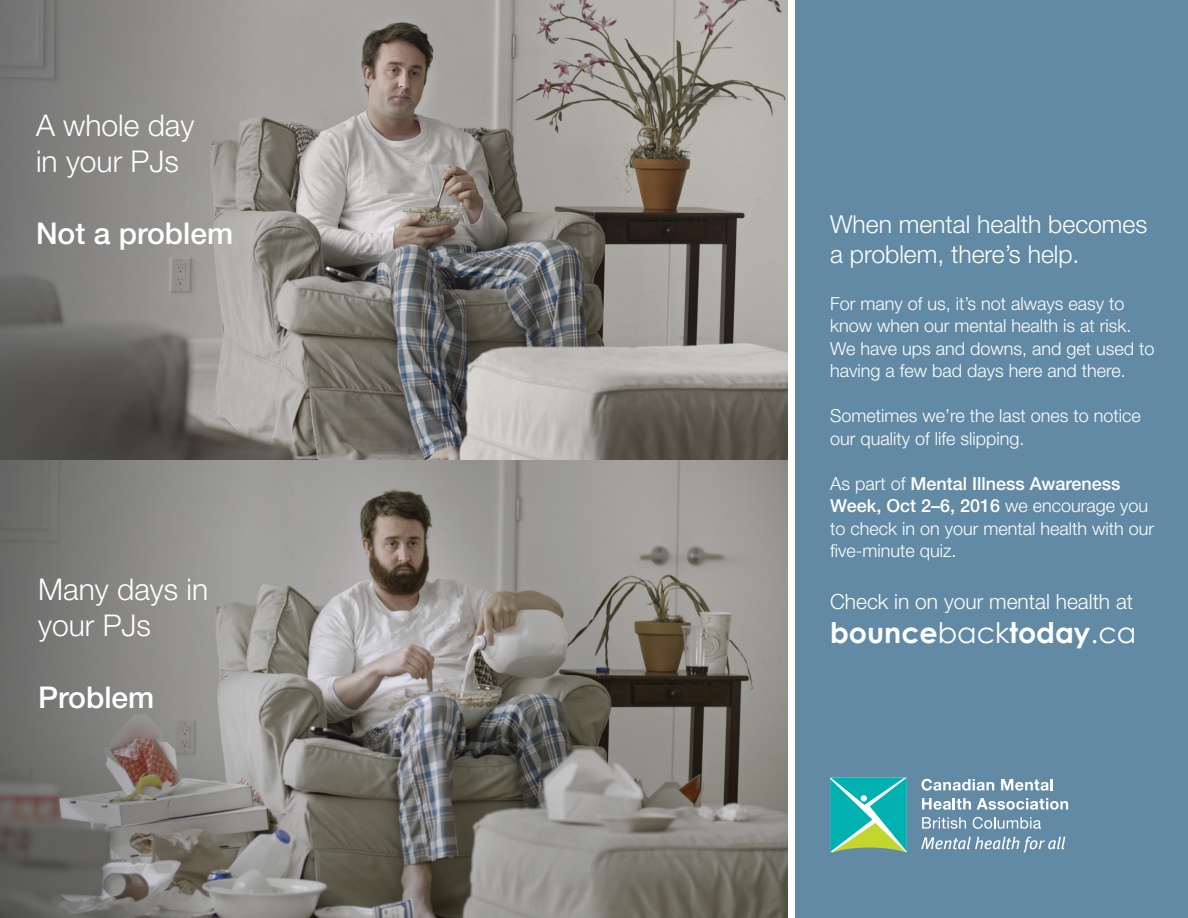
<style>
.page{position:relative;width:1188px;height:918px;background:#fff}
.page>*{position:absolute;margin:0;border:0;box-sizing:border-box;transform-origin:0 0}
.t1{font:300 30px/36px "Helvetica Neue LT Std";color:#fff}
.t2{font:500 30px "Helvetica Neue LT Std";color:#fff}
.t3{font:700 28.5px "Century Gothic";color:#fff}
.t4{font:300 24.75px/29.7px "Helvetica Neue LT Std";color:#fff}
.t5{font:300 21px "Helvetica Neue LT Std";color:#fff}
.t6{font:300 18px/22.5px "Helvetica Neue LT Std";color:#fff}
.s1{font-weight:500}
.s2{font-weight:400}
</style>
<div class="page">
<img style="left:293px;top:0;width:495px;height:918px">
<div style="left:795px;top:0;width:393px;height:918px;background:#628aa4"></div>
<svg style="left:921px;top:779px;width:73px;height:12px"></svg>
<svg style="left:1001px;top:779px;width:52px;height:12px"></svg>
<svg style="left:922px;top:798px;width:49px;height:12px"></svg>
<svg style="left:977px;top:798px;width:91px;height:12px"></svg>
<svg style="left:922px;top:817px;width:44px;height:12px"></svg>
<svg style="left:973px;top:817px;width:68px;height:12px"></svg>
<svg style="left:921px;top:836px;width:144px;height:17px"></svg>
<svg style="left:830px;top:778px;width:77px;height:74px;background:#42bfa7"></svg>
<svg style="left:0;top:0;width:293px;height:918px;background:#848380"></svg>
<p class="t1" style="left:36px;top:107px;width:160px">A whole day in your PJs</p>
<p class="t2" style="left:36px;top:215px;width:199px">Not a problem</p>
<p class="t1" style="left:38px;top:570px;width:172px">Many days in your PJs</p>
<p class="t2" style="left:38px;top:679px;width:118px">Problem</p>
<p class="t4" style="left:830px;top:209px;width:319px">When mental health becomes a problem, there’s help.</p>
<p class="t6" style="left:830px;top:292px;width:326px">For many of us, it’s not always easy to know when our mental health is at risk.<br>We have ups and downs, and get used to having a few bad days here and there.</p>
<p class="t6" style="left:830px;top:404px;width:312px">Sometimes we’re the last ones to notice our quality of life slipping.</p>
<p class="t6" style="left:830px;top:472px;width:326px">As part of <span class="s1">Mental Illness Awareness<br>Week, Oct 2–6, 2016</span> we encourage you to check in on your mental health with our five-minute quiz.</p>
<p class="t5" style="left:830px;top:589px;width:305px">Check in on your mental health at</p>
<p class="t3" style="left:830px;top:611px;width:308px">bounce<span class="s2">back</span>today<span class="s2">.ca</span></p>
</div>
